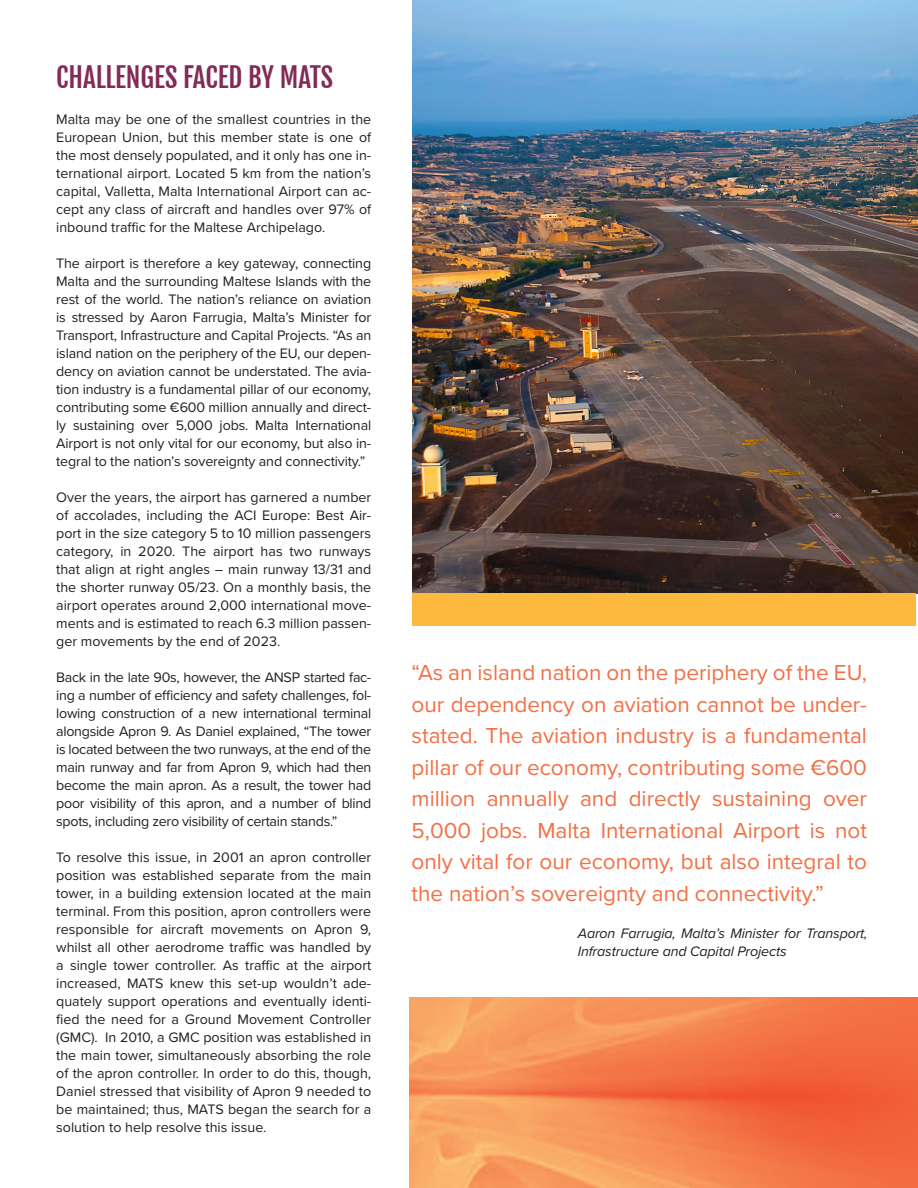
<style>
.page{position:relative;width:918px;height:1188px;background:#fff}
.page>*{position:absolute;margin:0;border:0;box-sizing:border-box;transform-origin:0 0}
.t1{font:27px "Fjalla One";color:#832a57}
.t2{font:22.5px/31.5px "Proxima Nova";color:#f36f44;text-align:justify}
.t3{font:14.25px/18px "Proxima Nova";color:#231f20;text-align:justify}
.t4{font:italic 14.25px/18px "Proxima Nova";letter-spacing:-.01em;color:#231f20}
</style>
<div class="page">
<img style="left:410px;top:997px;width:508px;height:191px">
<img style="left:412px;top:0;width:506px;height:593px">
<div style="left:412px;top:593px;width:504px;height:33px;background:#fdb93e"></div>
<p class="t1" style="left:56px;top:63px;width:279px">CHALLENGES FACED BY MATS</p>
<p class="t3" style="left:56px;top:110px;width:317px">Malta may be one of the smallest countries in the European Union, but this member state is one of the most densely populated, and it only has one in&shy;ternational airport. Located 5 km from the nation’s capital, Valletta, Malta International Airport can ac&shy;cept any class of aircraft and handles over 97% of inbound traffic for the Maltese Archipelago.</p>
<p class="t3" style="left:56px;top:254px;width:317px">The airport is therefore a key gateway, connecting Malta and the surrounding Maltese Islands with the rest of the world. The nation’s reliance on aviation is stressed by Aaron Farrugia, Malta’s Minister for Transport, Infrastructure and Capital Projects. “As an island nation on the periphery of the EU, our depen&shy;dency on aviation cannot be understated. The avia&shy;tion industry is a fundamental pillar of our economy, contributing some €600 million annually and direct&shy;ly sustaining over 5,000 jobs. Malta International Airport is not only vital for our economy, but also in&shy;tegral to the nation’s sovereignty and connectivity.”</p>
<p class="t3" style="left:56px;top:488px;width:317px">Over the years, the airport has garnered a number of accolades, including the ACI Europe: Best Air&shy;port in the size category 5 to 10 million passengers category, in 2020. The airport has two runways that align at right angles – main runway 13/31 and the shorter runway 05/23. On a monthly basis, the airport operates around 2,000 international move&shy;ments and is estimated to reach 6.3 million passen&shy;ger movements by the end of 2023.</p>
<p class="t3" style="left:56px;top:668px;width:317px">Back in the late 90s, however, the ANSP started fac&shy;ing a number of efficiency and safety challenges, fol&shy;lowing construction of a new international terminal alongside Apron 9. As Daniel explained, “The tower is located between the two runways, at the end of the main runway and far from Apron 9, which had then become the main apron. As a result, the tower had poor visibility of this apron, and a number of blind spots, including zero visibility of certain stands.”</p>
<p class="t3" style="left:56px;top:848px;width:317px">To resolve this issue, in 2001 an apron controller position was established separate from the main tower, in a building extension located at the main terminal. From this position, apron controllers were responsible for aircraft movements on Apron 9, whilst all other aerodrome traffic was handled by a single tower controller. As traffic at the airport increased, MATS knew this set-up wouldn’t ade&shy;quately support operations and eventually identi&shy;fied the need for a Ground Movement Controller (GMC). In 2010, a GMC position was established in the main tower, simultaneously absorbing the role of the apron controller. In order to do this, though, Daniel stressed that visibility of Apron 9 needed to be maintained; thus, MATS began the search for a solution to help resolve this issue.</p>
<p class="t2" style="left:412px;top:656px;width:457px">“As an island nation on the periphery of the EU, our dependency on aviation cannot be under&shy;stated. The aviation industry is a fundamental pillar of our economy, contributing some €600 million annually and directly sustaining over 5,000 jobs. Malta International Airport is not only vital for our economy, but also integral to the nation’s sovereignty and connectivity.”</p>
<p class="t4" style="left:578px;top:924px;width:291px">Aaron Farrugia, Malta’s Minister for Transport,<br>Infrastructure and Capital Projects</p>
</div>
